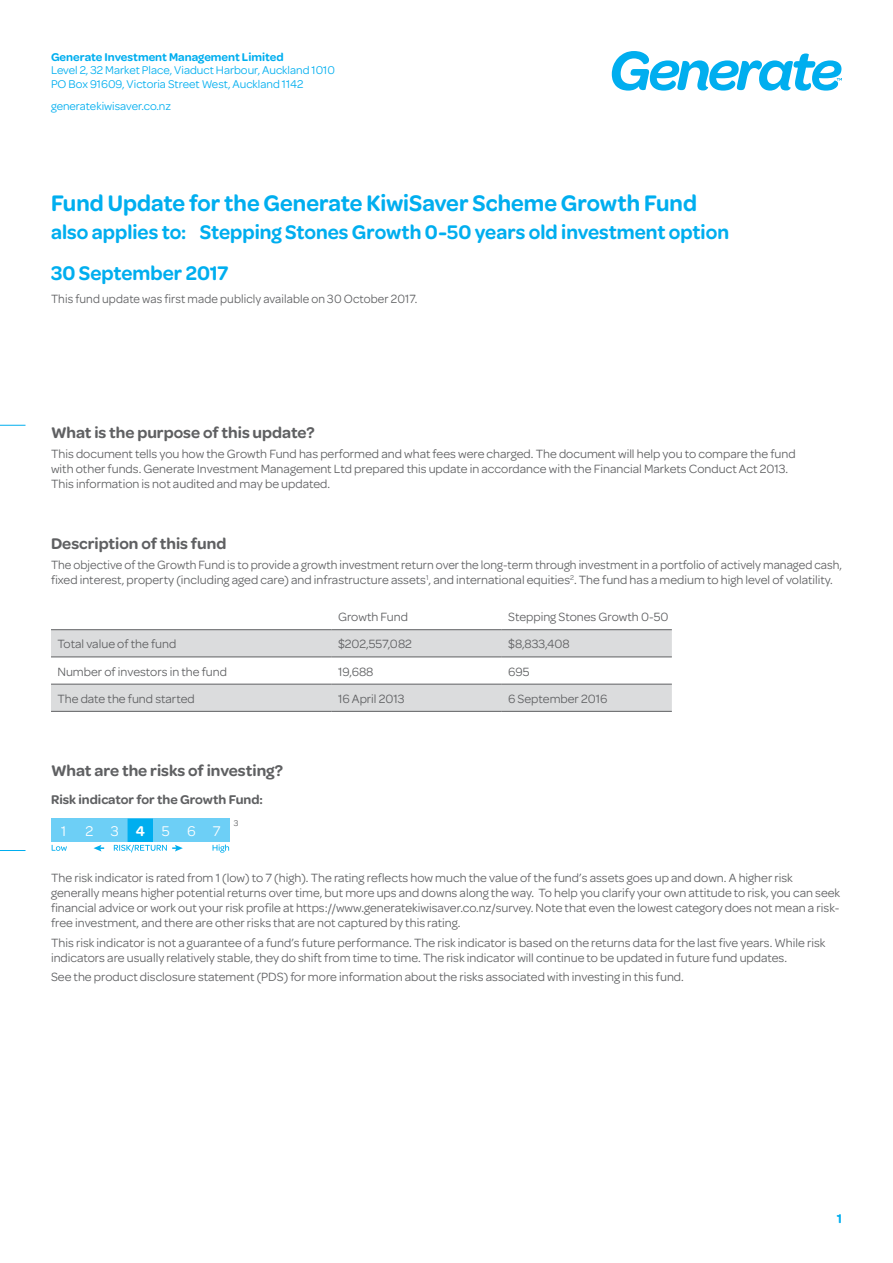
<style>
.page{position:relative;width:893px;height:1263px;background:#fff}
.page>*{position:absolute;margin:0;border:0;box-sizing:border-box;transform-origin:0 0}
.t1{font:600 24px "Omnes";color:#00aeef;scale:.96 1}
.t2{font:600 21px/41px "Omnes";color:#00aeef;scale:.96 1}
.t3{font:600 16.5px "Omnes";color:#5f6062}
.t4{font:15px "Omnes";color:#fff}
.t5{font:600 13.5px "Omnes";color:#5f6062}
.t6{font:600 13.5px "Omnes";color:#00aeef}
.t7{font:12.75px/15px "Omnes";color:#5f6062}
.t8{font:12.75px "Omnes";color:#5f6062;scale:.96 1}
.t9{font:12px/13.5px "Omnes";color:#00aeef}
.t10{font:600 12px "Omnes";color:#00aeef}
.t11{font:8.7px "Omnes";color:#5f6062}
.s1{font-weight:600}
</style>
<div class="page">
<svg style="left:612px;top:51px;width:230px;height:40px"></svg>
<svg style="left:0;top:425px;width:26px;height:1px"></svg>
<svg style="left:0;top:850px;width:26px;height:1px"></svg>
<svg style="left:51px;top:630px;width:621px;height:81px;fill:#dbdcdd"></svg>
<hr style="left:51px;top:629px;width:281px;height:1px;background:#5f6062">
<hr style="left:332px;top:629px;width:170px;height:1px;background:#5f6062">
<hr style="left:502px;top:629px;width:170px;height:1px;background:#5f6062">
<hr style="left:51px;top:657px;width:281px;height:1px;background:#5f6062">
<hr style="left:332px;top:657px;width:170px;height:1px;background:#5f6062">
<hr style="left:502px;top:657px;width:170px;height:1px;background:#5f6062">
<hr style="left:51px;top:684px;width:281px;height:1px;background:#5f6062">
<hr style="left:332px;top:684px;width:170px;height:1px;background:#5f6062">
<hr style="left:502px;top:684px;width:170px;height:1px;background:#5f6062">
<hr style="left:51px;top:711px;width:281px;height:1px;background:#5f6062">
<hr style="left:332px;top:711px;width:170px;height:1px;background:#5f6062">
<hr style="left:502px;top:711px;width:170px;height:1px;background:#5f6062">
<div style="left:102px;top:819px;width:26px;height:23px;background:#6dcff6"></div>
<div style="left:51px;top:819px;width:26px;height:23px;background:#6dcff6"></div>
<div style="left:77px;top:819px;width:25px;height:23px;background:#6dcff6"></div>
<div style="left:179px;top:819px;width:25px;height:23px;background:#6dcff6"></div>
<div style="left:204px;top:819px;width:26px;height:23px;background:#6dcff6"></div>
<svg style="left:52px;top:845px;width:15px;height:6px"></svg>
<svg style="left:213px;top:844px;width:16px;height:9px"></svg>
<svg style="left:94px;top:845px;width:10px;height:6px"></svg>
<svg style="left:114px;top:819px;width:69px;height:33px"></svg>
<p class="t10" style="left:51px;top:50px;width:234px">Generate Investment Management Limited</p>
<p class="t9" style="left:51px;top:63px;width:285px">Level 2, 32 Market Place, Viaduct Harbour, Auckland 1010<br>PO Box 91609, Victoria Street West, Auckland 1142</p>
<p class="t9" style="left:51px;top:99px;width:122px">generatekiwisaver.co.nz</p>
<h1 class="t1" style="left:51px;top:189px;width:674px">Fund Update for the Generate KiwiSaver Scheme Growth Fund</h1>
<h2 class="t2" style="left:51px;top:211px;width:708px">also applies to: Stepping Stones Growth 0-50 years old investment option<br>30 September 2017</h2>
<p class="t8" style="left:51px;top:292px;width:383px">This fund update was first made publicly available on 30 October 2017.</p>
<p class="t3" style="left:51px;top:424px;width:265px">What is the purpose of this update?</p>
<p class="t7" style="left:51px;top:446px;width:746px">This document tells you how the Growth Fund has performed and what fees were charged. The document will help you to compare the fund with other funds. Generate Investment Management Ltd prepared this update in accordance with the Financial Markets Conduct Act 2013.<br>This information is not audited and may be updated.</p>
<p class="t3" style="left:51px;top:535px;width:177px">Description of this fund</p>
<p class="t7" style="left:51px;top:557px;width:792px">The objective of the Growth Fund is to provide a growth investment return over the long-term through investment in a portfolio of actively managed cash, fixed interest, property (including aged care) and infrastructure assets<sup>1</sup>, and international equities<sup>2</sup>. The fund has a medium to high level of volatility.</p>
<p class="t7" style="left:338px;top:609px;width:71px">Growth Fund</p>
<p class="t7" style="left:508px;top:609px;width:162px">Stepping Stones Growth 0-50</p>
<p class="t7" style="left:57px;top:637px;width:121px">Total value of the fund</p>
<p class="t7" style="left:338px;top:637px;width:75px">$202,557,082</p>
<p class="t7" style="left:508px;top:637px;width:63px">$8,833,408</p>
<p class="t7" style="left:57px;top:664px;width:171px">Number of investors in the fund</p>
<p class="t7" style="left:338px;top:664px;width:37px">19,688</p>
<p class="t7" style="left:508px;top:664px;width:23px">695</p>
<p class="t7" style="left:57px;top:691px;width:139px">The date the fund started</p>
<p class="t7" style="left:338px;top:691px;width:68px">16 April 2013</p>
<p class="t7" style="left:508px;top:691px;width:101px">6 September 2016</p>
<p class="t3" style="left:51px;top:761px;width:234px">What are the risks of investing?</p>
<p class="t5" style="left:51px;top:791px;width:213px">Risk indicator for the Growth Fund:</p>
<p class="t4" style="left:61px;top:822px;width:7px">1</p>
<p class="t4" style="left:85px;top:822px;width:137px">23<span class="s1">4</span>567</p>
<p class="t11" style="left:234px;top:818px;width:6px">3</p>
<p class="t7" style="left:51px;top:871px;width:791px">The risk indicator is rated from 1 (low) to 7 (high). The rating reflects how much the value of the fund’s assets goes up and down. A higher risk generally means higher potential returns over time, but more ups and downs along the way. To help you clarify your own attitude to risk, you can seek financial advice or work out your risk profile at https://www.generatekiwisaver.co.nz/survey. Note that even the lowest category does not mean a risk&shy;free investment, and there are other risks that are not captured by this rating.</p>
<p class="t7" style="left:51px;top:935px;width:776px">This risk indicator is not a guarantee of a fund’s future performance. The risk indicator is based on the returns data for the last five years. While risk indicators are usually relatively stable, they do shift from time to time. The risk indicator will continue to be updated in future fund updates.</p>
<p class="t7" style="left:51px;top:969px;width:634px">See the product disclosure statement (PDS) for more information about the risks associated with investing in this fund.</p>
<p class="t6" style="left:837px;top:1210px;width:7px">1</p>
</div>
